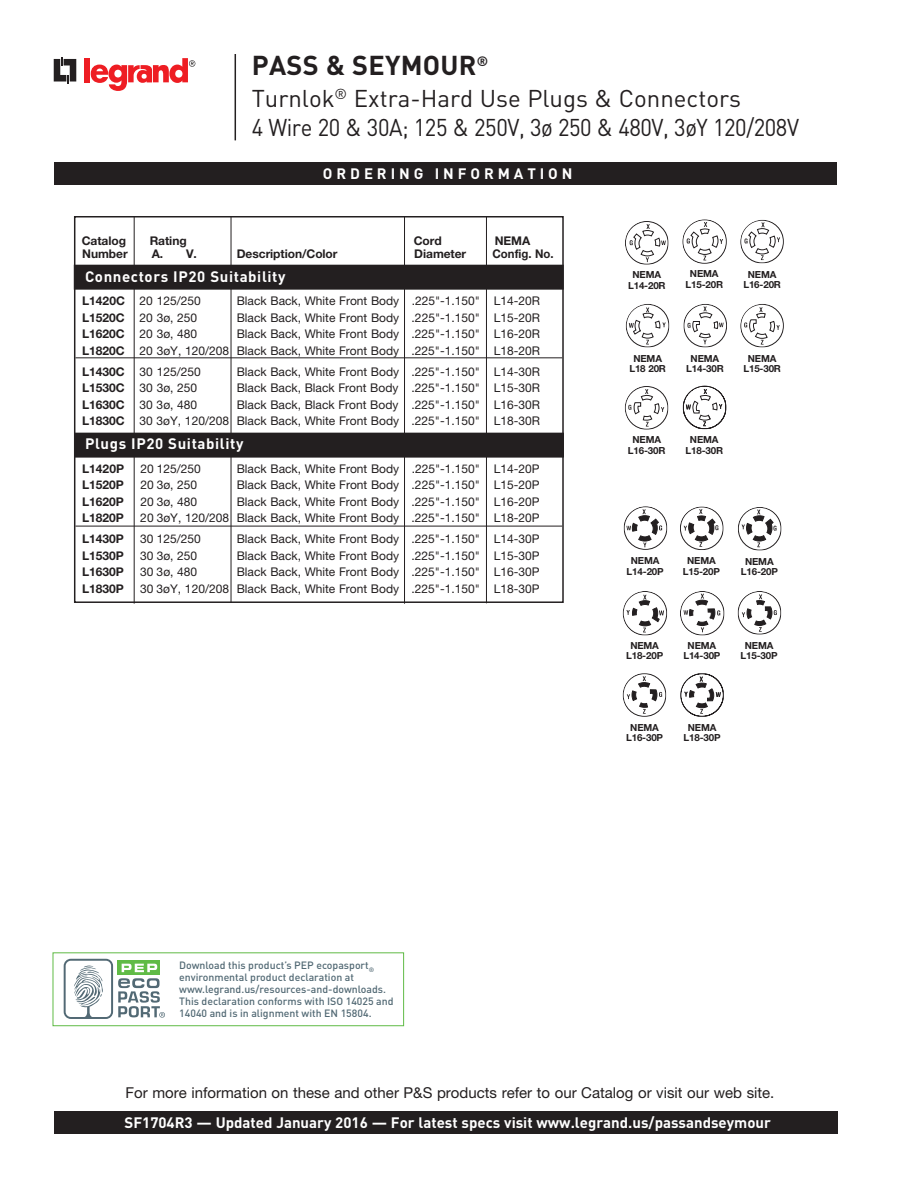
<style>
.page{position:relative;width:918px;height:1188px;background:#fff}
.page>*{position:absolute;margin:0;border:0;box-sizing:border-box;transform-origin:0 0}
.t1{font:700 27px "DIN Pro";letter-spacing:.01em;color:#231f20}
.t2{font:24px/28.8px "DIN Pro";color:#231f20}
.t3{font:15px "Helvetica Neue";color:#231f20}
.t4{font:700 15px "DIN Pro";color:#fff}
.t5{font:700 15px "DIN Pro";letter-spacing:.04em;color:#fff}
.t6{font:700 15px "DIN Pro";letter-spacing:.26em;color:#fff}
.t7{font:12px/16.5px "Helvetica Neue";color:#231f20;text-align:right}
.t8{font:700 12px "Helvetica Neue";color:#231f20}
.t9{font:700 12px "Helvetica Neue";color:#231f20;scale:.95 1}
.t10{font:500 10.5px/12px "DIN Pro";color:#526974}
.t11{font:700 9.75px/10.5px "Helvetica Neue";letter-spacing:-.015em;color:#231f20;text-align:center}
.s1{font-weight:700}
</style>
<div class="page">
<hr style="left:486px;top:217px;width:1px;height:386px;background:#231f20">
<hr style="left:404px;top:216px;width:1px;height:388px;background:#231f20">
<hr style="left:231px;top:216px;width:1px;height:387px;background:#231f20">
<hr style="left:134px;top:217px;width:1px;height:387px;background:#231f20">
<div style="left:75px;top:433px;width:488px;height:24px;background:#231f20"></div>
<div style="left:54px;top:162px;width:783px;height:23px;background:#231f20"></div>
<div style="left:74px;top:265px;width:489px;height:24px;background:#231f20"></div>
<div style="left:74px;top:265px;width:490px;height:25px;border:1px solid #231f20"></div>
<hr style="left:75px;top:357px;width:487px;height:1px;background:#231f20">
<hr style="left:75px;top:526px;width:487px;height:1px;background:#231f20">
<div style="left:74px;top:216px;width:490px;height:387px;border:2px solid #231f20"></div>
<hr style="left:235px;top:54px;width:1px;height:86px;background:#231f20">
<div style="left:54px;top:1111px;width:783px;height:23px;background:#231f20"></div>
<svg style="left:625px;top:386px;width:43px;height:44px"></svg>
<svg style="left:623px;top:673px;width:43px;height:44px"></svg>
<svg style="left:683px;top:386px;width:43px;height:43px"></svg>
<svg style="left:680px;top:673px;width:44px;height:44px"></svg>
<svg style="left:626px;top:304px;width:43px;height:43px"></svg>
<svg style="left:623px;top:591px;width:44px;height:45px"></svg>
<svg style="left:683px;top:304px;width:44px;height:43px"></svg>
<svg style="left:680px;top:591px;width:44px;height:45px"></svg>
<svg style="left:740px;top:304px;width:44px;height:43px"></svg>
<svg style="left:738px;top:591px;width:43px;height:44px"></svg>
<svg style="left:682px;top:219px;width:45px;height:45px"></svg>
<svg style="left:680px;top:506px;width:44px;height:44px"></svg>
<svg style="left:740px;top:220px;width:44px;height:43px"></svg>
<svg style="left:738px;top:507px;width:44px;height:44px"></svg>
<svg style="left:624px;top:506px;width:43px;height:44px"></svg>
<svg style="left:625px;top:221px;width:44px;height:44px"></svg>
<div style="left:84px;top:58px;width:6px;height:24px;background:#ee1d23"></div>
<svg style="left:91px;top:58px;width:104px;height:33px"></svg>
<svg style="left:54px;top:57px;width:22px;height:26px"></svg>
<div style="left:53px;top:952px;width:351px;height:74px;border:1px solid #60bb46"></div>
<svg style="left:64px;top:959px;width:101px;height:60px"></svg>
<h1 class="t1" style="left:252px;top:47px;width:238px">PASS &amp; SEYMOUR<sup>®</sup></h1>
<h2 class="t2" style="left:252px;top:83px;width:549px">Turnlok<sup>®</sup> Extra-Hard Use Plugs &amp; Connectors<br>4 Wire 20 &amp; 30A; 125 &amp; 250V, 3ø 250 &amp; 480V, 3øY 120/208V</h2>
<p class="t6" style="left:323px;top:163px;width:251px">ORDERING INFORMATION</p>
<p class="t8" style="left:82px;top:233px;width:46px">Catalog</p>
<p class="t8" style="left:150px;top:233px;width:39px">Rating</p>
<p class="t8" style="left:414px;top:233px;width:30px">Cord</p>
<p class="t8" style="left:495px;top:233px;width:37px">NEMA</p>
<p class="t8" style="left:82px;top:246px;width:47px">Number</p>
<p class="t8" style="left:152px;top:246px;width:47px">A. V.</p>
<p class="t8" style="left:237px;top:246px;width:102px">Description/Color</p>
<p class="t8" style="left:414px;top:246px;width:53px">Diameter</p>
<p class="t9" style="left:493px;top:246px;width:66px">Config. No.</p>
<p class="t5" style="left:85px;top:266px;width:202px">Connectors IP20 Suitability</p>
<p class="t7" style="left:82px;top:293px;width:120px"><span class="s1">L1420C</span> 20 125/250</p>
<p class="t7" style="left:237px;top:293px;width:305px">Black Back, White Front Body .225"-1.150" L14-20R</p>
<p class="t7" style="left:82px;top:309px;width:117px"><span class="s1">L1520C</span> 20 3ø, 250</p>
<p class="t7" style="left:237px;top:309px;width:305px">Black Back, White Front Body .225"-1.150" L15-20R</p>
<p class="t7" style="left:82px;top:326px;width:117px"><span class="s1">L1620C</span> 20 3ø, 480</p>
<p class="t7" style="left:82px;top:326px;width:460px">Black Back, White Front Body .225"-1.150" L16-20R<br><span class="s1">L1820C</span> 20 3øY, 120/208 Black Back, White Front Body .225"-1.150" L18-20R</p>
<p class="t7" style="left:82px;top:363px;width:120px"><span class="s1">L1430C</span> 30 125/250</p>
<p class="t7" style="left:237px;top:363px;width:305px">Black Back, White Front Body .225"-1.150" L14-30R</p>
<p class="t7" style="left:82px;top:380px;width:117px"><span class="s1">L1530C</span> 30 3ø, 250</p>
<p class="t7" style="left:237px;top:380px;width:305px">Black Back, Black Front Body .225"-1.150" L15-30R</p>
<p class="t7" style="left:82px;top:396px;width:117px"><span class="s1">L1630C</span> 30 3ø, 480</p>
<p class="t7" style="left:82px;top:396px;width:460px">Black Back, Black Front Body .225"-1.150" L16-30R<br><span class="s1">L1830C</span> 30 3øY, 120/208 Black Back, White Front Body .225"-1.150" L18-30R</p>
<p class="t5" style="left:85px;top:434px;width:160px">Plugs IP20 Suitability</p>
<p class="t8" style="left:82px;top:461px;width:43px">L1420P</p>
<p class="t7" style="left:140px;top:460px;width:62px">20 125/250</p>
<p class="t7" style="left:237px;top:460px;width:304px">Black Back, White Front Body .225"-1.150" L14-20P</p>
<p class="t8" style="left:82px;top:477px;width:43px">L1520P</p>
<p class="t7" style="left:140px;top:476px;width:58px">20 3ø, 250</p>
<p class="t7" style="left:237px;top:476px;width:304px">Black Back, White Front Body .225"-1.150" L15-20P</p>
<p class="t8" style="left:82px;top:494px;width:43px">L1620P</p>
<p class="t7" style="left:140px;top:493px;width:58px">20 3ø, 480</p>
<p class="t7" style="left:237px;top:493px;width:304px">Black Back, White Front Body .225"-1.150" L16-20P</p>
<p class="t8" style="left:82px;top:510px;width:43px">L1820P</p>
<p class="t7" style="left:140px;top:509px;width:401px">20 3øY, 120/208 Black Back, White Front Body .225"-1.150" L18-20P</p>
<p class="t8" style="left:82px;top:531px;width:43px">L1430P</p>
<p class="t7" style="left:140px;top:530px;width:62px">30 125/250</p>
<p class="t7" style="left:237px;top:530px;width:304px">Black Back, White Front Body .225"-1.150" L14-30P</p>
<p class="t8" style="left:82px;top:548px;width:43px">L1530P</p>
<p class="t7" style="left:140px;top:547px;width:58px">30 3ø, 250</p>
<p class="t7" style="left:237px;top:547px;width:304px">Black Back, White Front Body .225"-1.150" L15-30P</p>
<p class="t8" style="left:82px;top:564px;width:43px">L1630P</p>
<p class="t7" style="left:140px;top:563px;width:58px">30 3ø, 480</p>
<p class="t7" style="left:237px;top:563px;width:304px">Black Back, White Front Body .225"-1.150" L16-30P</p>
<p class="t8" style="left:82px;top:581px;width:43px">L1830P</p>
<p class="t7" style="left:140px;top:580px;width:401px">30 3øY, 120/208 Black Back, White Front Body .225"-1.150" L18-30P</p>
<p class="t11" style="left:628px;top:270px;width:39px">NEMA<br>L14-20R</p>
<p class="t11" style="left:686px;top:268px;width:39px">NEMA<br>L15-20R</p>
<p class="t11" style="left:743px;top:269px;width:39px">NEMA<br>L16-20R</p>
<p class="t11" style="left:629px;top:353px;width:38px">NEMA<br>L18 20R</p>
<p class="t11" style="left:686px;top:353px;width:39px">NEMA<br>L14-30R</p>
<p class="t11" style="left:743px;top:353px;width:39px">NEMA<br>L15-30R</p>
<p class="t11" style="left:628px;top:435px;width:39px">NEMA<br>L16-30R</p>
<p class="t11" style="left:686px;top:435px;width:39px">NEMA<br>L18-30R</p>
<p class="t11" style="left:627px;top:555px;width:39px">NEMA<br>L14-20P</p>
<p class="t11" style="left:683px;top:555px;width:39px">NEMA<br>L15-20P</p>
<p class="t11" style="left:741px;top:556px;width:39px">NEMA<br>L16-20P</p>
<p class="t11" style="left:626px;top:640px;width:39px">NEMA<br>L18-20P</p>
<p class="t11" style="left:683px;top:640px;width:39px">NEMA<br>L14-30P</p>
<p class="t11" style="left:741px;top:640px;width:39px">NEMA<br>L15-30P</p>
<p class="t11" style="left:626px;top:722px;width:39px">NEMA<br>L16-30P</p>
<p class="t11" style="left:684px;top:722px;width:39px">NEMA<br>L18-30P</p>
<p class="t10" style="left:179px;top:959px;width:216px">Download this product’s PEP ecopasport<sub>® </sub>environmental product declaration at www.legrand.us/resources-and-downloads.<br>This declaration conforms with ISO 14025 and 14040 and is in alignment with EN 15804.</p>
<p class="t3" style="left:126px;top:1083px;width:650px">For more information on these and other P&amp;S products refer to our Catalog or visit our web site.</p>
<p class="t4" style="left:124px;top:1113px;width:648px">SF1704R3 — Updated January 2016 — For latest specs visit www.legrand.us/passandseymour</p>
</div>
